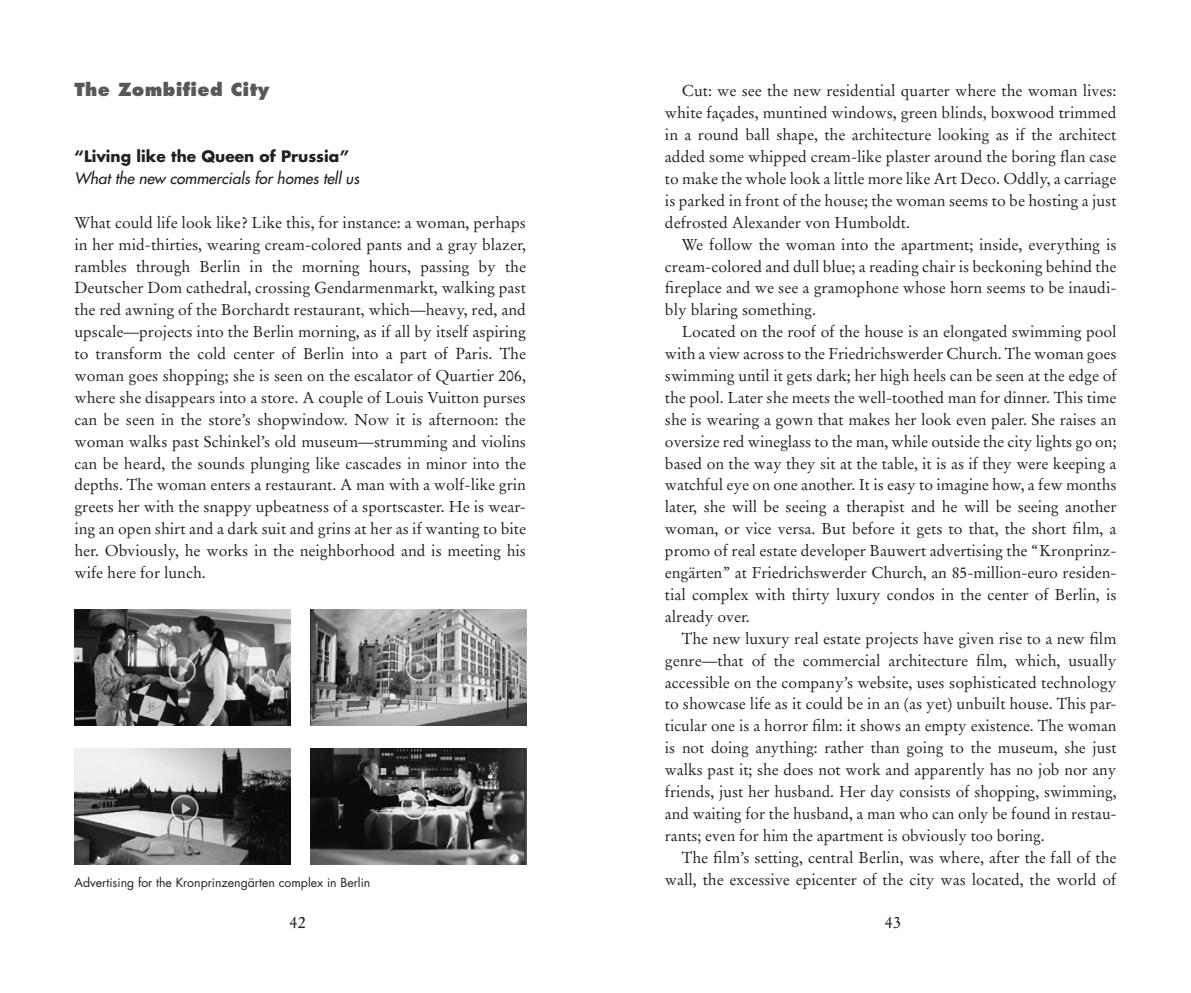
<style>
.page{position:relative;width:1191px;height:993px;background:#fff}
.page>*{position:absolute;margin:0;border:0;box-sizing:border-box;transform-origin:0 0}
.t1{font:800 17.5px "Futura";letter-spacing:.02em;color:#57585a}
.t2{font:16.62px "Stempel Garamond";color:#231f20}
.t3{font:15.75px/21.9px "Stempel Garamond";color:#231f20;text-align:justify}
.t4{font:italic 15.4px "Futura";color:#231f20}
.t5{font:700 15.4px "Futura";color:#231f20}
.t6{font:12.25px "Futura";color:#231f20}
</style>
<div class="page">
<img style="left:74px;top:609px;width:216px;height:116px">
<img style="left:310px;top:609px;width:216px;height:116px">
<img style="left:74px;top:748px;width:216px;height:116px">
<img style="left:310px;top:748px;width:216px;height:116px">
<p class="t1" style="left:74px;top:79px;width:196px">The Zombified City</p>
<p class="t5" style="left:74px;top:145px;width:276px">“Living like the Queen of Prussia”</p>
<p class="t4" style="left:74px;top:168px;width:286px">What the new commercials for homes tell us</p>
<p class="t3" style="left:74px;top:211px;width:453px">What could life look like? Like this, for instance: a woman, perhaps in her mid-thirties, wearing cream-colored pants and a gray blazer, rambles through Berlin in the morning hours, passing by the Deutscher Dom cathedral, crossing Gendarmenmarkt, walking past the red awning of the Borchardt restaurant, which—heavy, red, and upscale—projects into the Berlin morning, as if all by itself aspiring to transform the cold center of Berlin into a part of Paris. The woman goes shopping; she is seen on the escalator of Quartier 206, where she disappears into a store. A couple of Louis Vuitton purses can be seen in the store’s shopwindow. Now it is afternoon: the woman walks past Schinkel’s old museum—strumming and violins can be heard, the sounds plunging like cascades in minor into the depths. The woman enters a restaurant. A man with a wolf-like grin greets her with the snappy upbeatness of a sportscaster. He is wear&shy;ing an open shirt and a dark suit and grins at her as if wanting to bite her. Obviously, he works in the neighborhood and is meeting his wife here for lunch.</p>
<p class="t6" style="left:74px;top:873px;width:297px">Advertising for the Kronprinzengärten complex in Berlin</p>
<p class="t3" style="left:665px;top:80px;width:453px;text-indent:17px">Cut: we see the new residential quarter where the woman lives: white façades, muntined windows, green blinds, boxwood trimmed in a round ball shape, the architecture looking as if the architect added some whipped cream-like plaster around the boring flan case to make the whole look a little more like Art Deco. Oddly, a carriage is parked in front of the house; the woman seems to be hosting a just defrosted Alexander von Humboldt.</p>
<p class="t3" style="left:665px;top:233px;width:453px;text-indent:17px">We follow the woman into the apartment; inside, everything is cream-colored and dull blue; a reading chair is beckoning behind the fireplace and we see a gramophone whose horn seems to be inaudi&shy;bly blaring something.</p>
<p class="t3" style="left:665px;top:321px;width:453px;text-indent:17px">Located on the roof of the house is an elongated swimming pool with a view across to the Friedrichswerder Church. The woman goes swimming until it gets dark; her high heels can be seen at the edge of the pool. Later she meets the well-toothed man for dinner. This time she is wearing a gown that makes her look even paler. She raises an oversize red wineglass to the man, while outside the city lights go on; based on the way they sit at the table, it is as if they were keeping a watchful eye on one another. It is easy to imagine how, a few months later, she will be seeing a therapist and he will be seeing another woman, or vice versa. But before it gets to that, the short film, a promo of real estate developer Bauwert advertising the “Kronprinz&shy;engärten” at Friedrichswerder Church, an 85-million-euro residen&shy;tial complex with thirty luxury condos in the center of Berlin, is already over.</p>
<p class="t3" style="left:665px;top:627px;width:453px;text-indent:17px">The new luxury real estate projects have given rise to a new film genre—that of the commercial architecture film, which, usually accessible on the company’s website, uses sophisticated technology to showcase life as it could be in an (as yet) unbuilt house. This par&shy;ticular one is a horror film: it shows an empty existence. The woman is not doing anything: rather than going to the museum, she just walks past it; she does not work and apparently has no job nor any friends, just her husband. Her day consists of shopping, swimming, and waiting for the husband, a man who can only be found in restau&shy;rants; even for him the apartment is obviously too boring.</p>
<p class="t3" style="left:665px;top:846px;width:453px;text-align:right">The film’s setting, central Berlin, was where, after the fall of the wall, the excessive epicenter of the city was located, the world of</p>
<p class="t2" style="left:289px;top:912px;width:18px">42</p>
<p class="t2" style="left:885px;top:912px;width:18px">43</p>
</div>
